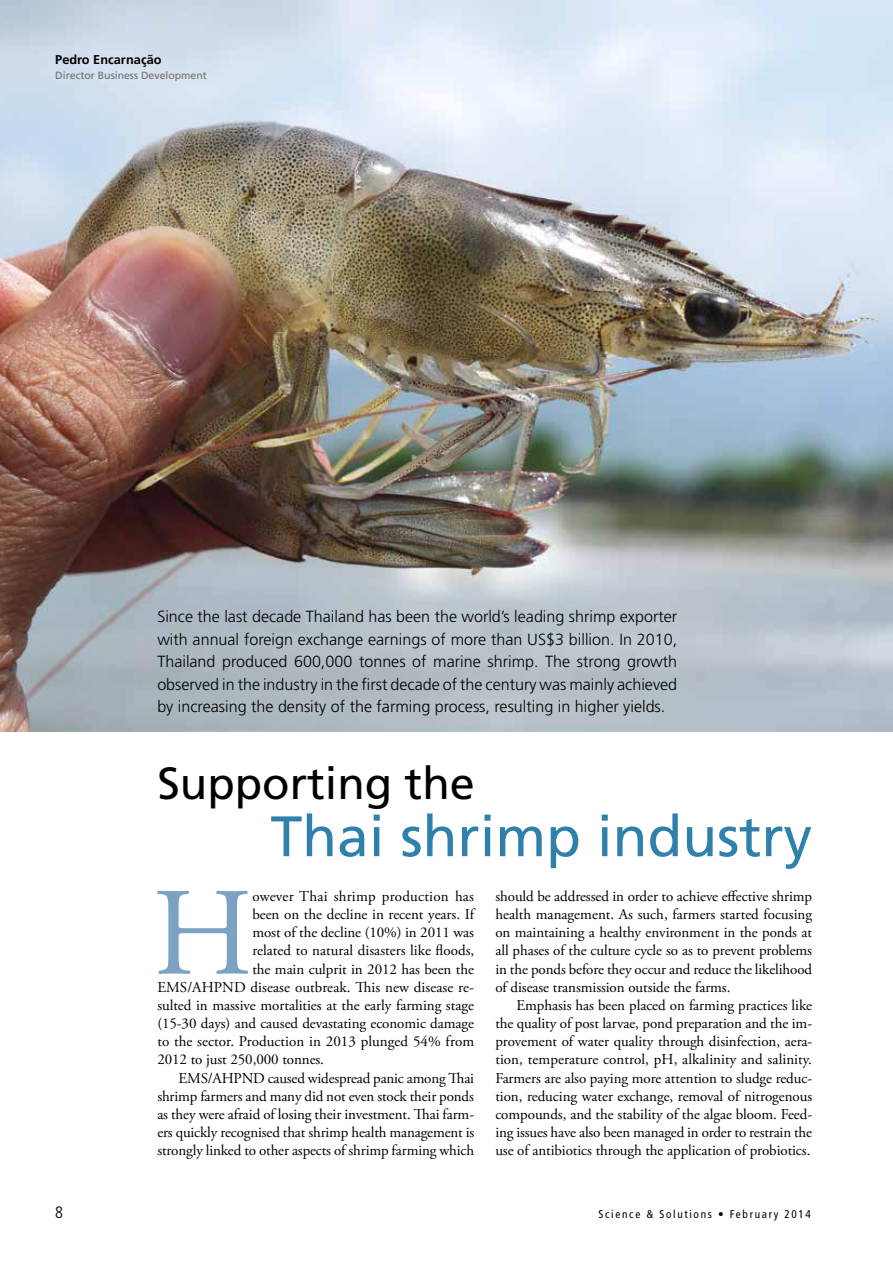
<style>
.page{position:relative;width:893px;height:1263px;background:#fff}
.page>*{position:absolute;margin:0;border:0;box-sizing:border-box;transform-origin:0 0}
.t1{font:124.8px "Adobe Garamond Pro";color:#7ba2c3}
.t2{font:57px "Frutiger LT Std";color:#2f80ab}
.t3{font:45px "Frutiger LT Std";color:#000}
.t4{font:300 condensed 16.5px "Frutiger LT Std";color:#000}
.t5{font:300 16.2px/22.5px "Frutiger LT Std";color:#000;text-align:justify}
.t6{font:15px/18.1px "Adobe Garamond Pro";letter-spacing:-.005em;color:#000;text-align:justify}
.t7{font:15px "Adobe Garamond Pro";letter-spacing:.015em;color:#000}
.t8{font:700 12.75px "Frutiger LT Std";color:#000}
.t9{font:condensed 11.25px "Frutiger LT Std";letter-spacing:.15em;color:#000}
.t10{font:10.5px "Frutiger LT Std";color:#706f6f}
</style>
<div class="page">
<img style="left:0;top:0;width:893px;height:731px">
<p class="t8" style="left:55px;top:52px;width:108px">Pedro Encarnação</p>
<p class="t10" style="left:55px;top:69px;width:153px">Director Business Development</p>
<p class="t5" style="left:157px;top:606px;width:521px">Since the last decade Thailand has been the world’s leading shrimp exporter with annual foreign exchange earnings of more than US$3 billion. In 2010, Thailand produced 600,000 tonnes of marine shrimp. The strong growth observed in the industry in the first decade of the century was mainly achieved by increasing the density of the farming process, resulting in higher yields.</p>
<h3 class="t3" style="left:157px;top:757px;width:319px">Supporting the</h3>
<h2 class="t2" style="left:271px;top:803px;width:543px">Thai shrimp industry</h2>
<h1 class="t1" style="left:152px;top:859px;width:102px">H</h1>
<p class="t7" style="left:252px;top:887px;width:223px">owever Thai shrimp production has</p>
<p class="t6" style="left:252px;top:905px;width:223px">been on the decline in recent years. If</p>
<p class="t6" style="left:252px;top:924px;width:223px">most of the decline (10%) in 2011 was</p>
<p class="t6" style="left:252px;top:942px;width:223px">related to natural disasters like floods,</p>
<p class="t6" style="left:252px;top:960px;width:223px">the main culprit in 2012 has been the</p>
<p class="t6" style="left:157px;top:978px;width:318px">EMS/AHPND disease outbreak. This new disease re-</p>
<p class="t6" style="left:157px;top:996px;width:318px">sulted in massive mortalities at the early farming stage</p>
<p class="t6" style="left:157px;top:1015px;width:318px">(15-30 days) and caused devastating economic damage</p>
<p class="t6" style="left:157px;top:1033px;width:318px">to the sector. Production in 2013 plunged 54% from</p>
<p class="t6" style="left:157px;top:1051px;width:168px">2012 to just 250,000 tonnes.</p>
<p class="t6" style="left:179px;top:1069px;width:297px">EMS/AHPND caused widespread panic among Thai</p>
<p class="t6" style="left:157px;top:1087px;width:318px">shrimp farmers and many did not even stock their ponds</p>
<p class="t6" style="left:157px;top:1106px;width:318px">as they were afraid of losing their investment. Thai farm-</p>
<p class="t6" style="left:157px;top:1124px;width:319px">ers quickly recognised that shrimp health management is</p>
<p class="t6" style="left:157px;top:1142px;width:318px">strongly linked to other aspects of shrimp farming which</p>
<p class="t6" style="left:495px;top:887px;width:318px">should be addressed in order to achieve effective shrimp health management. As such, farmers started focusing on maintaining a healthy environment in the ponds at all phases of the culture cycle so as to prevent problems in the ponds before they occur and reduce the likelihood of disease transmission outside the farms.</p>
<p class="t6" style="left:495px;top:996px;width:319px;text-indent:21px">Emphasis has been placed on farming practices like the quality of post larvae, pond preparation and the im&shy;provement of water quality through disinfection, aera&shy;tion, temperature control, pH, alkalinity and salinity.<br>Farmers are also paying more attention to sludge reduc&shy;tion, reducing water exchange, removal of nitrogenous compounds, and the stability of the algae bloom. Feed&shy;ing issues have also been managed in order to restrain the use of antibiotics through the application of probiotics.</p>
<p class="t4" style="left:55px;top:1203px;width:9px">8</p>
<p class="t9" style="left:598px;top:1208px;width:214px">Science &amp; Solutions • February 2014</p>
</div>
